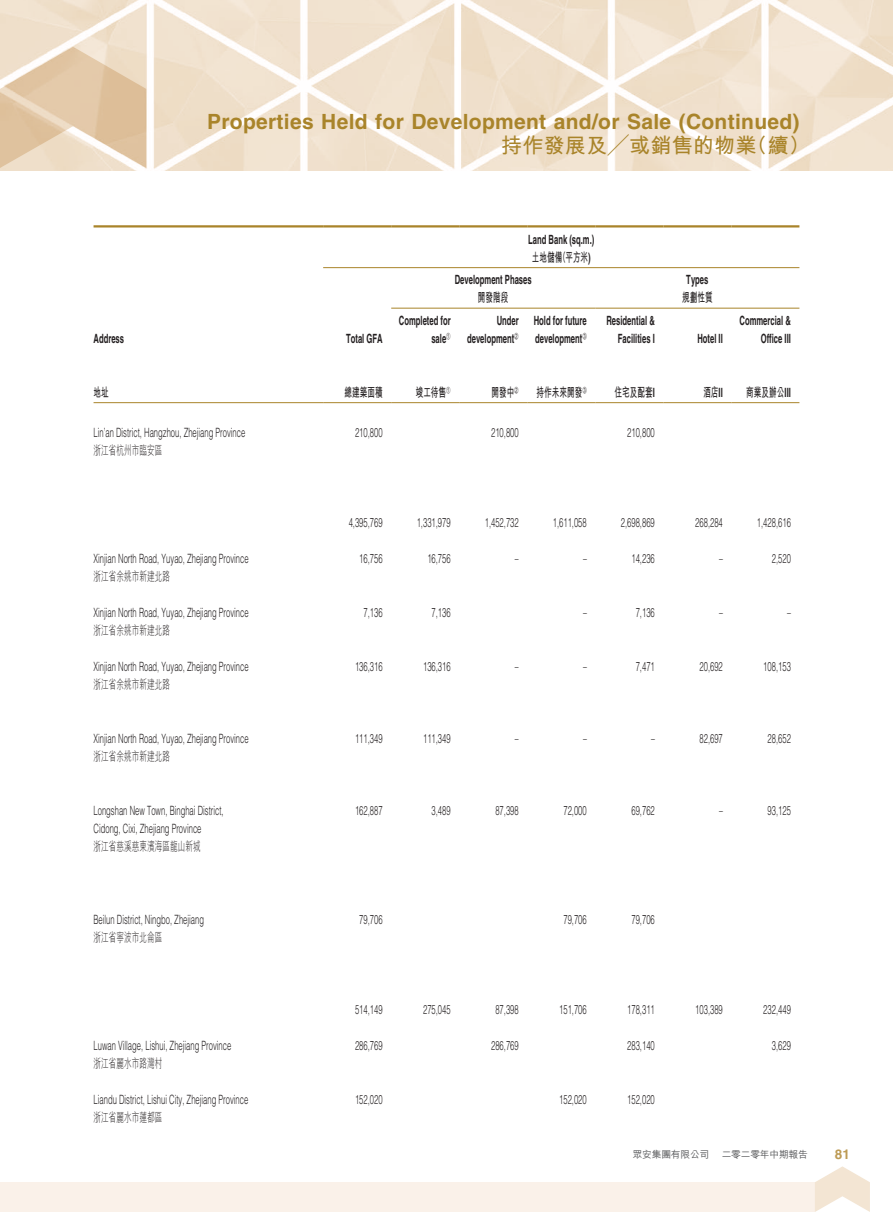
<style>
.page{position:relative;width:893px;height:1212px;background:#fff}
.page>*{position:absolute;margin:0;border:0;box-sizing:border-box;transform-origin:0 0}
.t1{font:700 21px "Helvetica LT Std";letter-spacing:.015em;color:#a9842a}
.t2{font:700 21px "M Hei HK";letter-spacing:.015em;color:#a9842a}
.t3{font:700 13.5px "Helvetica LT Std";color:#bd9b55}
.t4{font:300 12.75px/18px "Helvetica LT Std";color:#231f20;scale:.6 1}
.t5{font:700 12.75px/18px "Helvetica LT Std";color:#231f20;text-align:right;scale:.6 1}
.t6{font:300 12.75px "M Hei HK";color:#231f20;scale:.6 1}
.t7{font:700 12.75px "M Hei HK";color:#231f20;scale:.6 1}
.t8{font:500 9.75px "M Hei HK";letter-spacing:-.02em;color:#57585a}
.s1{font-family:"Helvetica LT Std"}
</style>
<div class="page">
<img style="left:0;top:0;width:893px;height:170px">
<div style="left:0;top:1182px;width:815px;height:30px;background:#faf1e9"></div>
<svg style="left:815px;top:1166px;width:55px;height:46px"></svg>
<svg style="left:0;top:47px;width:146px;height:121px;background:#e6cfb2"></svg>
<hr style="left:94px;top:225px;width:229px;height:2px;background:#a9842a">
<hr style="left:323px;top:225px;width:68px;height:2px;background:#a9842a">
<hr style="left:391px;top:225px;width:68px;height:2px;background:#a9842a">
<hr style="left:459px;top:225px;width:68px;height:2px;background:#a9842a">
<hr style="left:527px;top:225px;width:68px;height:2px;background:#a9842a">
<hr style="left:595px;top:225px;width:68px;height:2px;background:#a9842a">
<hr style="left:663px;top:225px;width:68px;height:2px;background:#a9842a">
<hr style="left:731px;top:225px;width:68px;height:2px;background:#a9842a">
<hr style="left:323px;top:267px;width:476px;height:1px;background:#a9842a">
<hr style="left:391px;top:308px;width:204px;height:1px;background:#a9842a">
<hr style="left:595px;top:308px;width:204px;height:1px;background:#a9842a">
<hr style="left:94px;top:402px;width:229px;height:1px;background:#a9842a">
<hr style="left:323px;top:402px;width:68px;height:1px;background:#a9842a">
<hr style="left:391px;top:402px;width:68px;height:1px;background:#a9842a">
<hr style="left:459px;top:402px;width:68px;height:1px;background:#a9842a">
<hr style="left:527px;top:402px;width:68px;height:1px;background:#a9842a">
<hr style="left:595px;top:402px;width:68px;height:1px;background:#a9842a">
<hr style="left:663px;top:402px;width:68px;height:1px;background:#a9842a">
<hr style="left:731px;top:402px;width:68px;height:1px;background:#a9842a">
<h1 class="t1" style="left:207px;top:108px;width:594px">Properties Held for Development and/or Sale (Continued)</h1>
<h1 class="t2" style="left:501px;top:130px;width:310px">持作發展及╱或銷售的物業（續）</h1>
<p class="t5" style="left:94px;top:329px;width:53px">Address</p>
<p class="t5" style="left:346px;top:329px;width:62px">Total GFA</p>
<p class="t5" style="left:528px;top:230px;width:112px">Land Bank (sq.m.)</p>
<p class="t7" style="left:532px;top:248px;width:100px">土地儲備（平方米<span class="s1">)</span></p>
<p class="t5" style="left:455px;top:271px;width:130px">Development Phases</p>
<p class="t5" style="left:686px;top:271px;width:38px">Types</p>
<p class="t7" style="left:478px;top:288px;width:52px">開發階段</p>
<p class="t7" style="left:682px;top:288px;width:52px">規劃性質</p>
<p class="t5" style="left:399px;top:311px;width:88px">Completed for sale<sup>①</sup></p>
<p class="t5" style="left:467px;top:311px;width:88px">Under development<sup>②</sup></p>
<p class="t5" style="left:534px;top:311px;width:90px;text-align:left">Hold for future development<sup>③</sup></p>
<p class="t5" style="left:606px;top:311px;width:82px">Residential &amp;<br>Facilities I</p>
<p class="t5" style="left:697px;top:329px;width:44px">Hotel II</p>
<p class="t5" style="left:739px;top:311px;width:87px">Commercial &amp;<br>Office III</p>
<p class="t7" style="left:94px;top:383px;width:27px">地址</p>
<p class="t7" style="left:344px;top:383px;width:65px">總建築面積</p>
<p class="t7" style="left:416px;top:383px;width:60px">竣工待售<sup>①</sup></p>
<p class="t7" style="left:491px;top:383px;width:47px">開發中<sup>②</sup></p>
<p class="t7" style="left:536px;top:383px;width:85px">持作未來開發<sup>③</sup></p>
<p class="t7" style="left:614px;top:383px;width:69px">住宅及配套<span class="s1">I</span></p>
<p class="t7" style="left:703px;top:383px;width:34px">酒店<span class="s1">II</span></p>
<p class="t7" style="left:746px;top:383px;width:76px">商業及辦公<span class="s1">III</span></p>
<p class="t4" style="left:94px;top:424px;width:254px">Lin’an District, Hangzhou, Zhejiang Province</p>
<p class="t6" style="left:94px;top:444px;width:116px">浙江省杭州市臨安區</p>
<p class="t4" style="left:355px;top:424px;width:48px">210,800</p>
<p class="t4" style="left:491px;top:424px;width:48px">210,800</p>
<p class="t4" style="left:627px;top:424px;width:48px">210,800</p>
<p class="t4" style="left:349px;top:514px;width:58px">4,395,769</p>
<p class="t4" style="left:417px;top:514px;width:58px">1,331,979</p>
<p class="t4" style="left:485px;top:514px;width:58px">1,452,732</p>
<p class="t4" style="left:553px;top:514px;width:58px">1,611,058</p>
<p class="t4" style="left:621px;top:514px;width:58px">2,698,869</p>
<p class="t4" style="left:695px;top:514px;width:48px">268,284</p>
<p class="t4" style="left:757px;top:514px;width:58px">1,428,616</p>
<p class="t4" style="left:94px;top:550px;width:260px">Xinjian North Road, Yuyao, Zhejiang Province</p>
<p class="t6" style="left:94px;top:570px;width:129px">浙江省余姚市新建北路</p>
<p class="t4" style="left:359px;top:550px;width:40px">16,756</p>
<p class="t4" style="left:427px;top:550px;width:40px">16,756</p>
<p class="t4" style="left:515px;top:550px;width:8px">–</p>
<p class="t4" style="left:583px;top:550px;width:8px">–</p>
<p class="t4" style="left:631px;top:550px;width:40px">14,236</p>
<p class="t4" style="left:719px;top:550px;width:8px">–</p>
<p class="t4" style="left:772px;top:550px;width:33px">2,520</p>
<p class="t4" style="left:94px;top:604px;width:260px">Xinjian North Road, Yuyao, Zhejiang Province</p>
<p class="t6" style="left:94px;top:624px;width:129px">浙江省余姚市新建北路</p>
<p class="t4" style="left:364px;top:604px;width:33px">7,136</p>
<p class="t4" style="left:432px;top:604px;width:33px">7,136</p>
<p class="t4" style="left:583px;top:604px;width:8px">–</p>
<p class="t4" style="left:636px;top:604px;width:33px">7,136</p>
<p class="t4" style="left:719px;top:604px;width:8px">–</p>
<p class="t4" style="left:787px;top:604px;width:8px">–</p>
<p class="t4" style="left:94px;top:658px;width:260px">Xinjian North Road, Yuyao, Zhejiang Province</p>
<p class="t6" style="left:94px;top:678px;width:129px">浙江省余姚市新建北路</p>
<p class="t4" style="left:355px;top:658px;width:48px">136,316</p>
<p class="t4" style="left:423px;top:658px;width:48px">136,316</p>
<p class="t4" style="left:515px;top:658px;width:8px">–</p>
<p class="t4" style="left:583px;top:658px;width:8px">–</p>
<p class="t4" style="left:636px;top:658px;width:33px">7,471</p>
<p class="t4" style="left:699px;top:658px;width:40px">20,692</p>
<p class="t4" style="left:763px;top:658px;width:48px">108,153</p>
<p class="t4" style="left:94px;top:730px;width:260px">Xinjian North Road, Yuyao, Zhejiang Province</p>
<p class="t6" style="left:94px;top:750px;width:129px">浙江省余姚市新建北路</p>
<p class="t4" style="left:355px;top:730px;width:48px">111,349</p>
<p class="t4" style="left:423px;top:730px;width:48px">111,349</p>
<p class="t4" style="left:515px;top:730px;width:8px">–</p>
<p class="t4" style="left:583px;top:730px;width:8px">–</p>
<p class="t4" style="left:651px;top:730px;width:8px">–</p>
<p class="t4" style="left:699px;top:730px;width:40px">82,697</p>
<p class="t4" style="left:767px;top:730px;width:40px">28,652</p>
<p class="t4" style="left:94px;top:802px;width:218px">Longshan New Town, Binghai District,<br>Cidong, Cixi, Zhejiang Province</p>
<p class="t6" style="left:94px;top:840px;width:180px">浙江省慈溪慈東濱海區龍山新城</p>
<p class="t4" style="left:355px;top:802px;width:48px">162,887</p>
<p class="t4" style="left:432px;top:802px;width:33px">3,489</p>
<p class="t4" style="left:495px;top:802px;width:40px">87,398</p>
<p class="t4" style="left:563px;top:802px;width:40px">72,000</p>
<p class="t4" style="left:631px;top:802px;width:40px">69,762</p>
<p class="t4" style="left:719px;top:802px;width:8px">–</p>
<p class="t4" style="left:767px;top:802px;width:40px">93,125</p>
<p class="t4" style="left:94px;top:910px;width:186px">Beilun District, Ningbo, Zhejiang</p>
<p class="t6" style="left:94px;top:930px;width:116px">浙江省寧波市北侖區</p>
<p class="t4" style="left:359px;top:910px;width:40px">79,706</p>
<p class="t4" style="left:563px;top:910px;width:40px">79,706</p>
<p class="t4" style="left:631px;top:910px;width:40px">79,706</p>
<p class="t4" style="left:355px;top:1000px;width:48px">514,149</p>
<p class="t4" style="left:423px;top:1000px;width:48px">275,045</p>
<p class="t4" style="left:495px;top:1000px;width:40px">87,398</p>
<p class="t4" style="left:559px;top:1000px;width:48px">151,706</p>
<p class="t4" style="left:627px;top:1000px;width:48px">178,311</p>
<p class="t4" style="left:695px;top:1000px;width:48px">103,389</p>
<p class="t4" style="left:763px;top:1000px;width:48px">232,449</p>
<p class="t4" style="left:94px;top:1036px;width:231px">Luwan Village, Lishui, Zhejiang Province</p>
<p class="t6" style="left:94px;top:1056px;width:116px">浙江省麗水市路灣村</p>
<p class="t4" style="left:355px;top:1036px;width:48px">286,769</p>
<p class="t4" style="left:491px;top:1036px;width:48px">286,769</p>
<p class="t4" style="left:627px;top:1036px;width:48px">283,140</p>
<p class="t4" style="left:772px;top:1036px;width:33px">3,629</p>
<p class="t4" style="left:94px;top:1090px;width:259px">Liandu District, Lishui City, Zhejiang Province</p>
<p class="t6" style="left:94px;top:1110px;width:116px">浙江省麗水市蓮都區</p>
<p class="t4" style="left:355px;top:1090px;width:48px">152,020</p>
<p class="t4" style="left:559px;top:1090px;width:48px">152,020</p>
<p class="t4" style="left:627px;top:1090px;width:48px">152,020</p>
<p class="t8" style="left:633px;top:1147px;width:78px">眾安集團有限公司</p>
<p class="t8" style="left:722px;top:1147px;width:88px">二零二零年中期報告</p>
<p class="t3" style="left:835px;top:1146px;width:17px">81</p>
</div>
